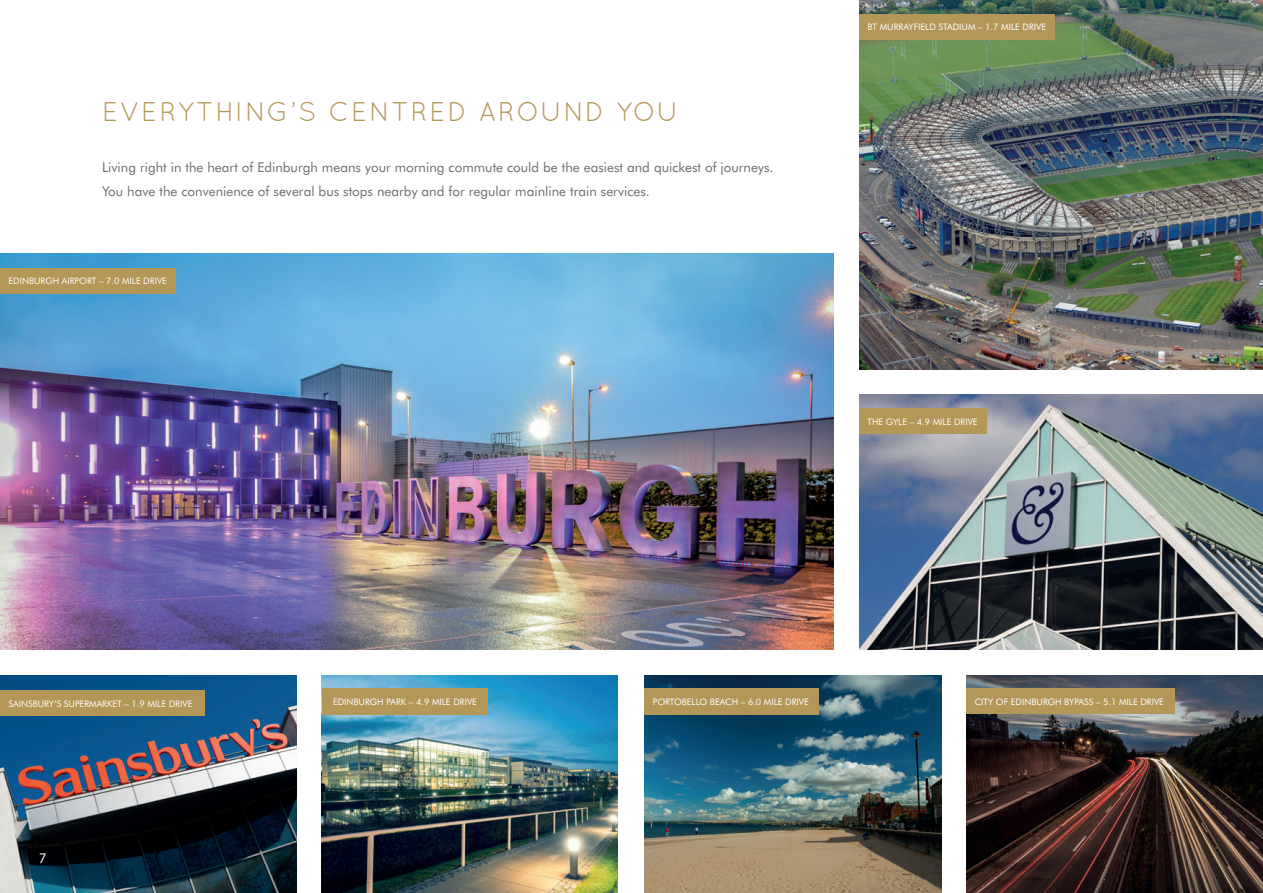
<style>
.page{position:relative;width:1263px;height:893px;background:#fff}
.page>*{position:absolute;margin:0;border:0;box-sizing:border-box;transform-origin:0 0}
.t1{font:27px "Quicksand";letter-spacing:.065em;color:#b39758}
.t2{font:13.5px/24px "Futura BT";color:#6c6d70}
.t3{font:13.5px "Futura BT";color:#fff}
.t4{font:9px "Futura BT";color:#fff}
</style>
<div class="page">
<img style="left:859px;top:395px;width:404px;height:255px">
<img style="left:0;top:253px;width:833px;height:397px">
<img style="left:0;top:676px;width:297px;height:217px">
<img style="left:859px;top:0;width:404px;height:369px">
<div style="left:0;top:268px;width:175px;height:25px;background:#b39758"></div>
<div style="left:859px;top:14px;width:195px;height:25px;background:#b39758"></div>
<div style="left:0;top:690px;width:204px;height:26px;background:#b39758"></div>
<img style="left:322px;top:676px;width:296px;height:217px">
<div style="left:322px;top:688px;width:166px;height:27px;background:#b39758"></div>
<img style="left:644px;top:676px;width:297px;height:217px">
<div style="left:644px;top:688px;width:175px;height:27px;background:#b39758"></div>
<img style="left:966px;top:676px;width:297px;height:217px">
<div style="left:966px;top:688px;width:208px;height:26px;background:#b39758"></div>
<div style="left:859px;top:409px;width:127px;height:25px;background:#b39758"></div>
<h1 class="t1" style="left:102px;top:96px;width:578px">EVERYTHING’S CENTRED AROUND YOU</h1>
<h2 class="t2" style="left:102px;top:155px;width:673px">Living right in the heart of Edinburgh means your morning commute could be the easiest and quickest of journeys.<br>You have the convenience of several bus stops nearby and for regular mainline train services.</h2>
<p class="t4" style="left:9px;top:275px;width:160px">EDINBURGH AIRPORT – 7.0 MILE DRIVE</p>
<p class="t4" style="left:867px;top:21px;width:180px">BT MURRAYFIELD STADIUM – 1.7 MILE DRIVE</p>
<p class="t4" style="left:867px;top:416px;width:112px">THE GYLE – 4.9 MILE DRIVE</p>
<p class="t4" style="left:9px;top:698px;width:185px">SAINSBURY’S SUPERMARKET – 1.9 MILE DRIVE</p>
<p class="t4" style="left:333px;top:696px;width:145px">EDINBURGH PARK – 4.9 MILE DRIVE</p>
<p class="t4" style="left:653px;top:696px;width:158px">PORTOBELLO BEACH – 6.0 MILE DRIVE</p>
<p class="t4" style="left:975px;top:696px;width:191px">CITY OF EDINBURGH BYPASS – 5.1 MILE DRIVE</p>
<h2 class="t3" style="left:39px;top:850px;width:9px">7</h2>
</div>
